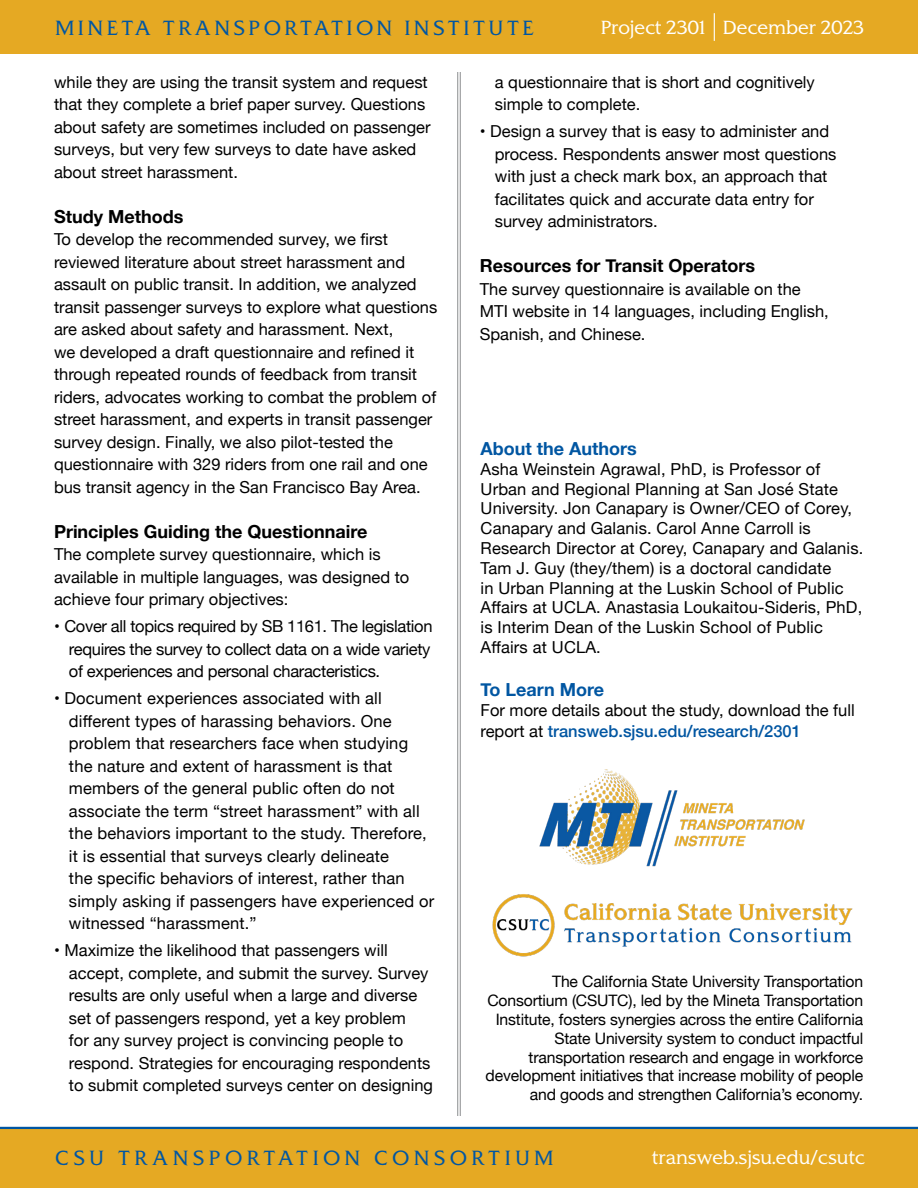
<style>
.page{position:relative;width:918px;height:1188px;background:#fff}
.page>*{position:absolute;margin:0;border:0;box-sizing:border-box;transform-origin:0 0}
.t1{font:300 19.5px "SJSU Spartan";letter-spacing:.21em;color:#0056a2}
.t2{font:300 19.5px "SJSU Spartan";letter-spacing:.25em;color:#0056a2}
.t3{font:700 18px "Helvetica Neue";color:#000}
.t4{font:300 18px "SJSU Spartan";color:#fff}
.t5{font:700 18px "Helvetica Neue";color:#0056a2}
.t6{font:16.5px/22.5px "Helvetica Neue";color:#000}
.t7{font:16.5px/22.5px "Helvetica Neue";letter-spacing:-.02em;color:#000}
.t8{font:15.75px/18.9px "Helvetica Neue";letter-spacing:-.01em;color:#000;text-align:right}
.s1{font-weight:500;color:#0056a2}
</style>
<div class="page">
<hr style="left:460px;top:72px;width:1px;height:1044px;background:#8a8c8e">
<hr style="left:457px;top:72px;width:1px;height:1044px;background:#8a8c8e">
<img style="left:539px;top:769px;width:266px;height:98px">
<div style="left:0;top:0;width:918px;height:54px;background:#e5a923"></div>
<svg style="left:714px;top:13px;width:1px;height:28px"></svg>
<div style="left:0;top:1127px;width:918px;height:61px;background:#e5a923"></div>
<img style="left:492px;top:894px;width:361px;height:63px">
<p class="t1" style="left:55px;top:15px;width:480px">MINETA TRANSPORTATION INSTITUTE</p>
<p class="t4" style="left:601px;top:16px;width:264px">Project 2301 December 2023</p>
<p class="t6" style="left:54px;top:72px;width:378px">while they are using the transit system and request that they complete a brief paper survey. Questions about safety are sometimes included on passenger surveys, but very few surveys to date have asked about street harassment.</p>
<p class="t3" style="left:54px;top:202px;width:131px">Study Methods</p>
<p class="t6" style="left:54px;top:229px;width:385px">To develop the recommended survey, we first reviewed literature about street harassment and assault on public transit. In addition, we analyzed transit passenger surveys to explore what questions are asked about safety and harassment. Next,<br>we developed a draft questionnaire and refined it through repeated rounds of feedback from transit riders, advocates working to combat the problem of street harassment, and experts in transit passenger survey design. Finally, we also pilot-tested the questionnaire with 329 riders from one rail and one bus transit agency in the San Francisco Bay Area.</p>
<p class="t3" style="left:54px;top:517px;width:315px">Principles Guiding the Questionnaire</p>
<p class="t6" style="left:54px;top:544px;width:357px">The complete survey questionnaire, which is available in multiple languages, was designed to achieve four primary objectives:</p>
<p class="t7" style="left:69px;top:616px;width:365px;text-indent:-15px">• Cover all topics required by SB 1161. The legislation requires the survey to collect data on a wide variety of experiences and personal characteristics.</p>
<p class="t6" style="left:69px;top:688px;width:367px;text-indent:-15px">• Document experiences associated with all different types of harassing behaviors. One problem that researchers face when studying the nature and extent of harassment is that members of the general public often do not associate the term “street harassment” with all the behaviors important to the study. Therefore, it is essential that surveys clearly delineate<br>the specific behaviors of interest, rather than simply asking if passengers have experienced or witnessed “harassment.”</p>
<p class="t6" style="left:69px;top:940px;width:366px;text-indent:-15px">• Maximize the likelihood that passengers will accept, complete, and submit the survey. Survey results are only useful when a large and diverse set of passengers respond, yet a key problem<br>for any survey project is convincing people to respond. Strategies for encouraging respondents to submit completed surveys center on designing</p>
<p class="t6" style="left:495px;top:72px;width:321px">a questionnaire that is short and cognitively simple to complete.</p>
<p class="t6" style="left:495px;top:121px;width:343px;text-indent:-15px">• Design a survey that is easy to administer and process. Respondents answer most questions with just a check mark box, an approach that facilitates quick and accurate data entry for survey administrators.</p>
<p class="t3" style="left:480px;top:252px;width:277px">Resources for Transit Operators</p>
<p class="t6" style="left:480px;top:279px;width:351px">The survey questionnaire is available on the<br>MTI website in 14 languages, including English,<br>Spanish, and Chinese.</p>
<p class="t5" style="left:481px;top:434px;width:158px">About the Authors</p>
<p class="t6" style="left:481px;top:460px;width:384px;line-height:19.8px">Asha Weinstein Agrawal, PhD, is Professor of Urban and Regional Planning at San José State University. Jon Canapary is Owner/CEO of Corey, Canapary and Galanis. Carol Anne Carroll is Research Director at Corey, Canapary and Galanis.<br>Tam J. Guy (they/them) is a doctoral candidate<br>in Urban Planning at the Luskin School of Public Affairs at UCLA. Anastasia Loukaitou-Sideris, PhD, is Interim Dean of the Luskin School of Public Affairs at UCLA.</p>
<p class="t5" style="left:481px;top:676px;width:125px">To Learn More</p>
<p class="t6" style="left:481px;top:701px;width:376px;line-height:21px">For more details about the study, download the full report at <span class="s1">transweb.sjsu.edu/research/2301</span></p>
<p class="t8" style="left:486px;top:973px;width:379px">The California State University Transportation Consortium (CSUTC), led by the Mineta Transportation Institute, fosters synergies across the entire California State University system to conduct impactful transportation research and engage in workforce development initiatives that increase mobility of people and goods and strengthen California’s economy.</p>
<p class="t2" style="left:55px;top:1145px;width:499px">CSU TRANSPORTATION CONSORTIUM</p>
<p class="t4" style="left:652px;top:1146px;width:215px">transweb.sjsu.edu/csutc</p>
</div>
